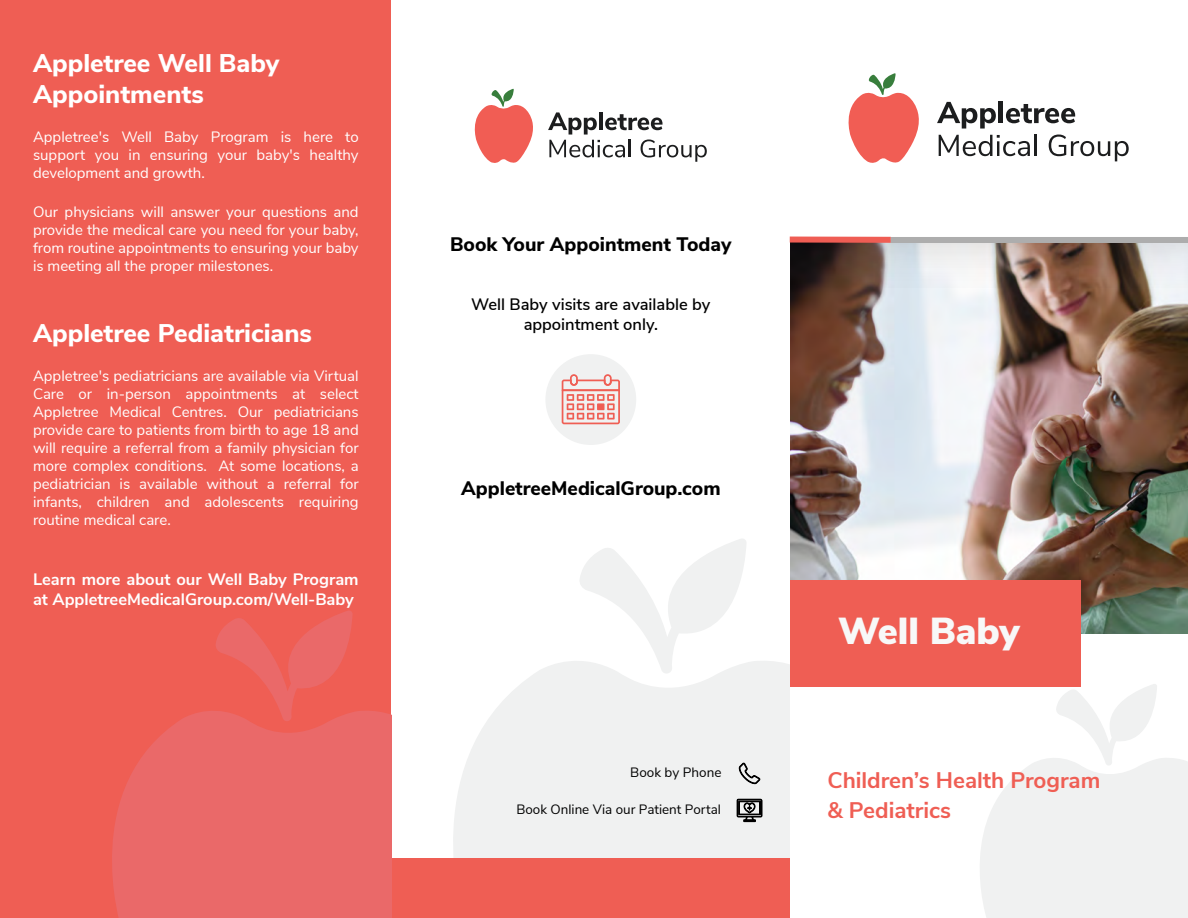
<style>
.page{position:relative;width:1188px;height:918px;background:#fff}
.page>*{position:absolute;margin:0;border:0;box-sizing:border-box;transform-origin:0 0}
.t1{font:900 37.5px "Nunito Sans";color:#f8f8f8}
.t2{font:800 25.5px/31.5px "Nunito Sans";color:#fff}
.t3{font:700 22.5px/30px "Nunito Sans";color:#ef5e54}
.t4{font:800 19.5px "Nunito Sans";color:#000}
.t5{font:700 16.5px/19.8px "Nunito Sans";color:#fff}
.t6{font:600 16.5px/19.8px "Nunito Sans";color:#000;text-align:center}
.t7{font:15px/18px "Nunito Sans";color:#fff;text-align:justify}
.t8{font:13.5px "Nunito Sans";color:#000}
</style>
<div class="page">
<img style="left:790px;top:287px;width:398px;height:346px">
<div style="left:0;top:0;width:395px;height:918px;background:#ef5e54"></div>
<img style="left:790px;top:243px;width:398px;height:44px">
<div style="left:392px;top:0;width:398px;height:918px;background:#fff"></div>
<svg style="left:453px;top:661px;width:337px;height:197px;fill:#f0f1f1"></svg>
<svg style="left:579px;top:539px;width:168px;height:137px"></svg>
<div style="left:790px;top:237px;width:101px;height:6px;background:#ef5d54"></div>
<div style="left:891px;top:237px;width:297px;height:6px;background:#adadad"></div>
<div style="left:391px;top:858px;width:399px;height:60px;background:#ef5e54"></div>
<svg style="left:954px;top:684px;width:234px;height:234px"></svg>
<div style="left:790px;top:580px;width:291px;height:106px;background:#ef5e54"></div>
<svg style="left:848px;top:73px;width:71px;height:90px"></svg>
<svg style="left:937px;top:102px;width:59px;height:27px"></svg>
<hr style="left:999px;top:102px;width:4px;height:21px;background:#1c1d1e">
<svg style="left:1006px;top:104px;width:69px;height:19px"></svg>
<svg style="left:939px;top:135px;width:91px;height:21px"></svg>
<hr style="left:1034px;top:135px;width:3px;height:21px;background:#1c1d1e">
<svg style="left:1049px;top:135px;width:80px;height:26px"></svg>
<svg style="left:216px;top:611px;width:137px;height:92px"></svg>
<svg style="left:112px;top:703px;width:280px;height:215px;fill:#ea6969"></svg>
<svg style="left:474px;top:89px;width:59px;height:74px"></svg>
<svg style="left:548px;top:112px;width:159px;height:50px"></svg>
<svg style="left:737px;top:799px;width:25px;height:23px"></svg>
<svg style="left:739px;top:763px;width:21px;height:21px"></svg>
<div style="left:545px;top:354px;width:91px;height:91px;background:#f0f1f1;border-radius:50%"></div>
<svg style="left:562px;top:374px;width:58px;height:50px"></svg>
<h2 class="t2" style="left:33px;top:46px;width:248px">Appletree Well Baby<br>Appointments</h2>
<p class="t7" style="left:33px;top:127px;width:327px">Appletree's Well Baby Program is here to support you in ensuring your baby's healthy development and growth.</p>
<p class="t7" style="left:33px;top:202px;width:327px">Our physicians will answer your questions and provide the medical care you need for your baby, from routine appointments to ensuring your baby is meeting all the proper milestones.</p>
<h2 class="t2" style="left:33px;top:316px;width:280px">Appletree Pediatricians</h2>
<p class="t7" style="left:33px;top:366px;width:327px">Appletree's pediatricians are available via Virtual Care or in-person appointments at select Appletree Medical Centres. Our pediatricians provide care to patients from birth to age 18 and will require a referral from a family physician for more complex conditions. At some locations, a pediatrician is available without a referral for infants, children and adolescents requiring routine medical care.</p>
<p class="t5" style="left:33px;top:569px;width:327px">Learn more about our Well Baby Program at AppletreeMedicalGroup.com/Well-Baby</p>
<h3 class="t4" style="left:450px;top:230px;width:283px">Book Your Appointment Today</h3>
<p class="t6" style="left:471px;top:293px;width:241px">Well Baby visits are available by appointment only.</p>
<h3 class="t4" style="left:461px;top:474px;width:261px">AppletreeMedicalGroup.com</h3>
<p class="t8" style="left:630px;top:763px;width:93px">Book by Phone</p>
<p class="t8" style="left:516px;top:800px;width:206px">Book Online Via our Patient Portal</p>
<h1 class="t1" style="left:838px;top:604px;width:183px">Well Baby</h1>
<h3 class="t3" style="left:827px;top:764px;width:275px">Children’s Health Program &amp; Pediatrics</h3>
</div>
